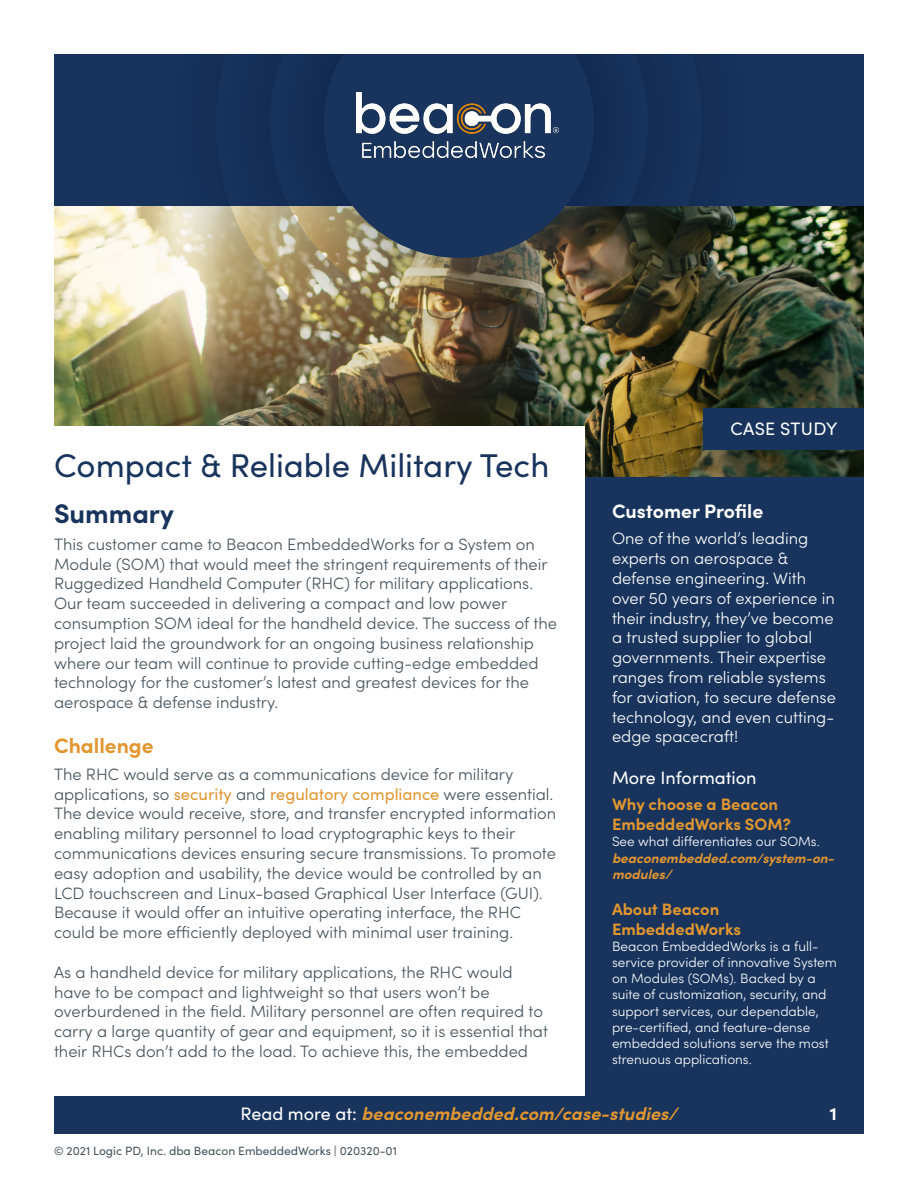
<style>
.page{position:relative;width:918px;height:1188px;background:#fff}
.page>*{position:absolute;margin:0;border:0;box-sizing:border-box;transform-origin:0 0}
.t1{font:33px "Sofia Pro";color:#18345d}
.Summary_-_Heading{font:700 27px "Sofia Pro";color:#18345d}
.Challenge__Solution{font:700 21px "Sofia Pro";color:#e2962f}
.Customer_Profiles{font:700 19.5px "Sofia Pro";letter-spacing:-.005em;color:#fff}
.t2{font:italic 700 18px "Sofia Pro";color:#e2962f}
.More_Info_-_Heading{font:18px "Sofia Pro";color:#fff}
.More_Info_-_Heading-2{font:18px "Sofia Pro";letter-spacing:.02em;color:#fff}
.t3{font:700 18px "Sofia Pro";color:#fff}
.Body_-_Gray{font:300 16.5px/19.8px "Sofia Pro";color:#46535c}
.Customer_Profiles-2{font:300 16.5px/19.8px "Sofia Pro";color:#fff}
.More_Info_-_SubHeadi{font:700 16.5px/19.8px "Sofia Pro";color:#e2962f}
.More_Info_-_Body{font:300 13.5px/16.2px "Sofia Pro";color:#fff}
.More_Info_-_Body-2{font:italic 700 13.5px/16.2px "Sofia Pro";color:#e2962f}
.t4{font:12px "Sofia Pro";color:#46535c}
.s1{font-weight:400;color:#e2962f}
.s2{font-weight:400;font-style:normal;color:#fff}
</style>
<div class="page">
<div style="left:54px;top:477px;width:810px;height:657px;background:#18345d"></div>
<div style="left:54px;top:54px;width:810px;height:153px;background:#18345d"></div>
<div style="left:46px;top:477px;width:539px;height:618px;background:#fff"></div>
<img style="left:54px;top:207px;width:810px;height:270px">
<img style="left:162px;top:207px;width:594px;height:213px">
<img style="left:216px;top:207px;width:486px;height:159px">
<svg style="left:270px;top:54px;width:378px;height:258px"></svg>
<div style="left:703px;top:408px;width:161px;height:42px;background:#18345d"></div>
<img style="left:356px;top:93px;width:203px;height:65px">
<div style="left:47px;top:426px;width:538px;height:65px;background:#fff"></div>
<p class="t1" style="left:54px;top:441px;width:497px">Compact &amp; Reliable Military Tech</p>
<p class="Summary_-_Heading" style="left:54px;top:493px;width:121px">Summary</p>
<p class="Body_-_Gray" style="left:54px;top:533px;width:505px">This customer came to Beacon EmbeddedWorks for a System on Module (SOM) that would meet the stringent requirements of their Ruggedized Handheld Computer (RHC) for military applications.<br>Our team succeeded in delivering a compact and low power consumption SOM ideal for the handheld device. The success of the project laid the groundwork for an ongoing business relationship where our team will continue to provide cutting-edge embedded technology for the customer’s latest and greatest devices for the aerospace &amp; defense industry.</p>
<p class="Challenge__Solution" style="left:54px;top:730px;width:101px">Challenge</p>
<p class="Body_-_Gray" style="left:54px;top:763px;width:504px">The RHC would serve as a communications device for military applications, so <span class="s1">security</span> and <span class="s1">regulatory compliance</span> were essential.<br>The device would receive, store, and transfer encrypted information enabling military personnel to load cryptographic keys to their communications devices ensuring secure transmissions. To promote easy adoption and usability, the device would be controlled by an LCD touchscreen and Linux-based Graphical User Interface (GUI).<br>Because it would offer an intuitive operating interface, the RHC could be more efficiently deployed with minimal user training.</p>
<p class="Body_-_Gray" style="left:54px;top:961px;width:495px">As a handheld device for military applications, the RHC would have to be compact and lightweight so that users won’t be overburdened in the field. Military personnel are often required to carry a large quantity of gear and equipment, so it is essential that their RHCs don’t add to the load. To achieve this, the embedded</p>
<p class="More_Info_-_Heading-2" style="left:730px;top:415px;width:108px">CASE STUDY</p>
<p class="Customer_Profiles" style="left:612px;top:496px;width:153px">Customer Profile</p>
<p class="Customer_Profiles-2" style="left:612px;top:528px;width:225px">One of the world’s leading experts on aerospace &amp; defense engineering. With over 50 years of experience in their industry, they’ve become a trusted supplier to global governments. Their expertise ranges from reliable systems for aviation, to secure defense technology, and even cutting&shy;edge spacecraft!</p>
<p class="More_Info_-_Heading" style="left:612px;top:764px;width:146px">More Information</p>
<p class="More_Info_-_SubHeadi" style="left:612px;top:793px;width:180px">Why choose a Beacon<br>EmbeddedWorks SOM?</p>
<p class="More_Info_-_Body" style="left:612px;top:833px;width:209px">See what differentiates our SOMs.</p>
<p class="More_Info_-_Body-2" style="left:612px;top:849px;width:224px">beaconembedded.com/system-on&shy;modules/</p>
<p class="More_Info_-_SubHeadi" style="left:612px;top:898px;width:131px">About Beacon<br>EmbeddedWorks</p>
<p class="More_Info_-_Body" style="left:612px;top:937px;width:226px">Beacon EmbeddedWorks is a full&shy;service provider of innovative System on Modules (SOMs). Backed by a suite of customization, security, and support services, our dependable, pre-certified, and feature-dense embedded solutions serve the most strenuous applications.</p>
<p class="t2" style="left:241px;top:1100px;width:438px"><span class="s2">Read more at:</span> beaconembedded.com/case-studies/</p>
<p class="t3" style="left:830px;top:1100px;width:9px">1</p>
<p class="t4" style="left:54px;top:1142px;width:344px">© 2021 Logic PD, Inc. dba Beacon EmbeddedWorks | 020320-01</p>
</div>
